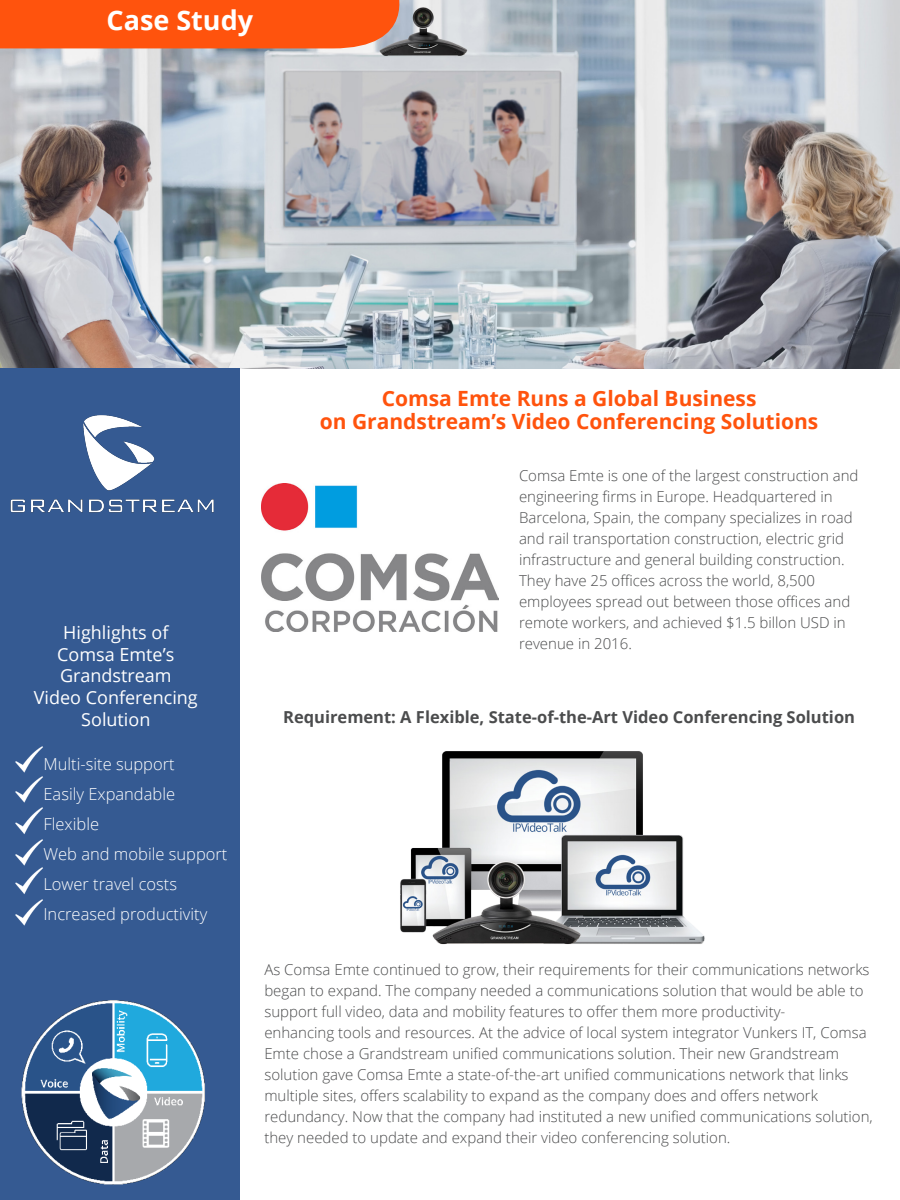
<style>
.page{position:relative;width:900px;height:1200px;background:#fff}
.page>*{position:absolute;margin:0;border:0;box-sizing:border-box;transform-origin:0 0}
.t1{font:700 27px "Open Sans";color:#fff}
.t2{font:700 21px "Open Sans";color:#ff530d}
.t3{font:18px "Open Sans";color:#fff}
.t4{font:300 16.5px "Open Sans";color:#fff}
.t5{font:700 16.5px "Open Sans";color:#4b4c4d}
.t6{font:300 15px/21px "Open Sans";color:#4b4c4d}
</style>
<div class="page">
<img style="left:0;top:0;width:900px;height:369px">
<div style="left:0;top:369px;width:240px;height:831px;background:#355a92"></div>
<svg style="left:0;top:0;width:418px;height:48px;background:#f85818"></svg>
<img style="left:10px;top:415px;width:204px;height:98px">
<img style="left:15px;top:746px;width:28px;height:27px">
<img style="left:15px;top:776px;width:28px;height:32px">
<img style="left:15px;top:808px;width:28px;height:26px">
<img style="left:15px;top:839px;width:28px;height:29px">
<img style="left:15px;top:868px;width:28px;height:26px">
<img style="left:15px;top:899px;width:28px;height:27px">
<img style="left:21px;top:1000px;width:184px;height:185px">
<img style="left:261px;top:483px;width:238px;height:149px">
<img style="left:400px;top:751px;width:305px;height:194px">
<p class="t1" style="left:106px;top:1px;width:148px">Case Study</p>
<p class="t3" style="left:63px;top:620px;width:107px">Highlights of</p>
<p class="t3" style="left:57px;top:642px;width:119px">Comsa Emte’s</p>
<p class="t3" style="left:60px;top:664px;width:113px">Grandstream</p>
<p class="t3" style="left:34px;top:685px;width:165px">Video Conferencing</p>
<p class="t3" style="left:81px;top:707px;width:71px">Solution</p>
<p class="t4" style="left:44px;top:753px;width:133px">Multi-site support</p>
<p class="t4" style="left:44px;top:783px;width:133px">Easily Expandable</p>
<p class="t4" style="left:44px;top:813px;width:57px">Flexible</p>
<p class="t4" style="left:44px;top:843px;width:186px">Web and mobile support</p>
<p class="t4" style="left:44px;top:873px;width:135px">Lower travel costs</p>
<p class="t4" style="left:44px;top:903px;width:165px">Increased productivity</p>
<p class="t2" style="left:382px;top:384px;width:376px">Comsa Emte Runs a Global Business</p>
<p class="t2" style="left:320px;top:406px;width:500px">on Grandstream’s Video Conferencing Solutions</p>
<p class="t6" style="left:519px;top:465px;width:341px">Comsa Emte is one of the largest construction and engineering firms in Europe. Headquartered in Barcelona, Spain, the company specializes in road and rail transportation construction, electric grid infrastructure and general building construction.<br>They have 25 offices across the world, 8,500 employees spread out between those offices and remote workers, and achieved $1.5 billon USD in revenue in 2016.</p>
<p class="t5" style="left:283px;top:706px;width:573px">Requirement: A Flexible, State-of-the-Art Video Conferencing Solution</p>
<p class="t6" style="left:264px;top:959px;width:610px">As Comsa Emte continued to grow, their requirements for their communications networks began to expand. The company needed a communications solution that would be able to support full video, data and mobility features to offer them more productivity-<br>enhancing tools and resources. At the advice of local system integrator Vunkers IT, Comsa Emte chose a Grandstream unified communications solution. Their new Grandstream solution gave Comsa Emte a state-of-the-art unified communications network that links multiple sites, offers scalability to expand as the company does and offers network redundancy. Now that the company had instituted a new unified communications solution, they needed to update and expand their video conferencing solution.</p>
</div>
